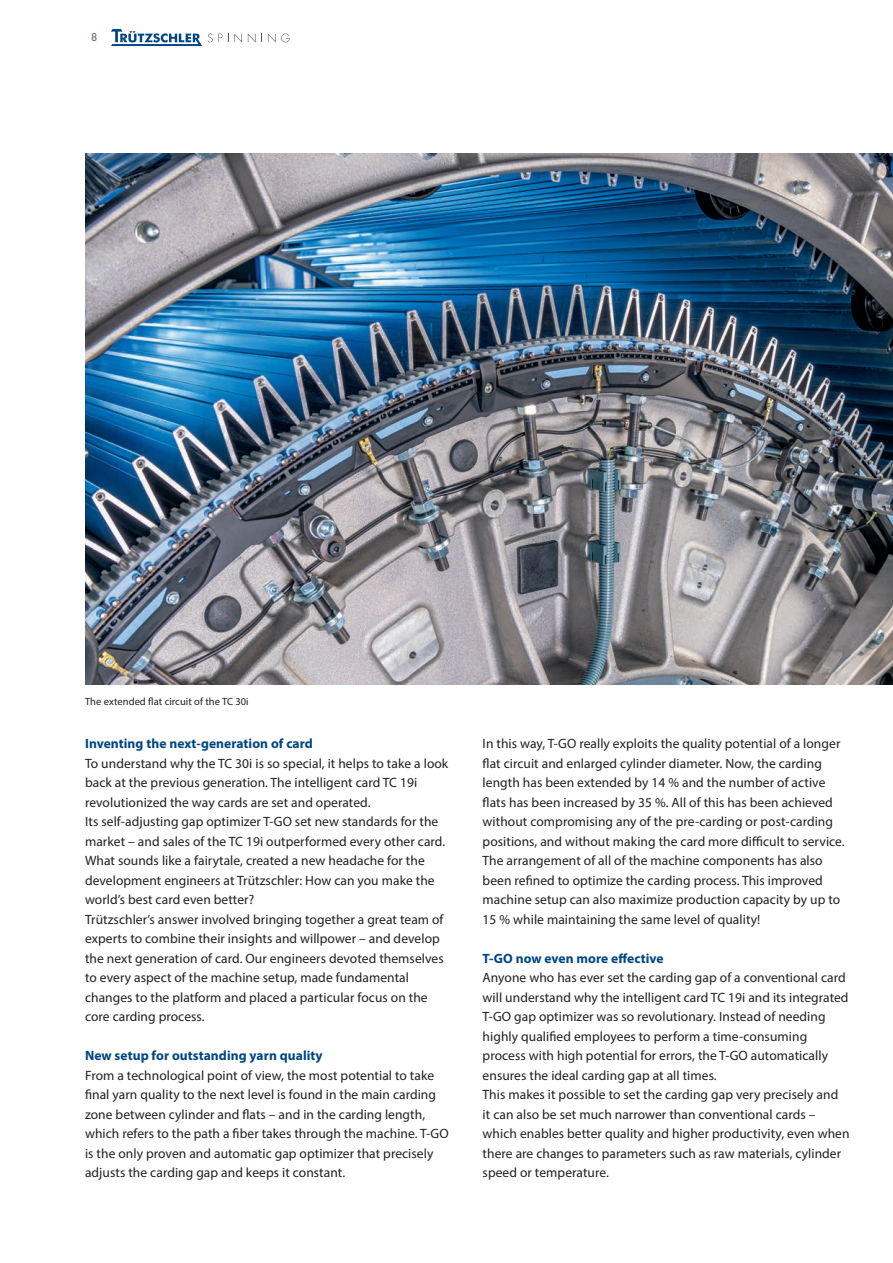
<style>
.page{position:relative;width:893px;height:1263px;background:#fff}
.page>*{position:absolute;margin:0;border:0;box-sizing:border-box;transform-origin:0 0}
.t1{font:13.5px/19.5px "Myriad Pro";letter-spacing:.005em;color:#231f20}
.t2{font:700 13.5px "Myriad Pro";letter-spacing:.005em;color:#004684}
.t3{font:500 12px "Futura PT";color:#68767f}
.t4{font:10.5px "Myriad Pro";letter-spacing:.005em;color:#231f20}
</style>
<div class="page">
<svg style="left:111px;top:29px;width:91px;height:17px"></svg>
<svg style="left:208px;top:34px;width:14px;height:8px"></svg>
<svg style="left:228px;top:34px;width:14px;height:9px"></svg>
<svg style="left:248px;top:34px;width:14px;height:9px"></svg>
<svg style="left:268px;top:34px;width:22px;height:9px"></svg>
<img style="left:85px;top:153px;width:808px;height:532px">
<p class="t3" style="left:91px;top:30px;width:8px">8</p>
<p class="t4" style="left:85px;top:695px;width:165px">The extended flat circuit of the TC 30i</p>
<p class="t2" style="left:85px;top:735px;width:229px">Inventing the next-generation of card</p>
<p class="t1" style="left:85px;top:753px;width:365px">To understand why the TC 30i is so special, it helps to take a look back at the previous generation. The intelligent card TC 19i revolutionized the way cards are set and operated.<br>Its self-adjusting gap optimizer T-GO set new standards for the market – and sales of the TC 19i outperformed every other card.<br>What sounds like a fairytale, created a new headache for the development engineers at Trützschler: How can you make the world’s best card even better?</p>
<p class="t1" style="left:85px;top:909px;width:360px">Trützschler’s answer involved bringing together a great team of experts to combine their insights and willpower – and develop the next generation of card. Our engineers devoted themselves to every aspect of the machine setup, made fundamental changes to the platform and placed a particular focus on the core carding process.</p>
<p class="t2" style="left:85px;top:1047px;width:239px">New setup for outstanding yarn quality</p>
<p class="t1" style="left:85px;top:1065px;width:365px">From a technological point of view, the most potential to take final yarn quality to the next level is found in the main carding zone between cylinder and flats – and in the carding length, which refers to the path a fiber takes through the machine. T-GO is the only proven and automatic gap optimizer that precisely adjusts the carding gap and keeps it constant.</p>
<p class="t1" style="left:483px;top:734px;width:364px">In this way, T-GO really exploits the quality potential of a longer flat circuit and enlarged cylinder diameter. Now, the carding length has been extended by 14 % and the number of active flats has been increased by 35 %. All of this has been achieved without compromising any of the pre-carding or post-carding positions, and without making the card more difficult to service.<br>The arrangement of all of the machine components has also been refined to optimize the carding process. This improved machine setup can also maximize production capacity by up to 15 % while maintaining the same level of quality!</p>
<p class="t2" style="left:483px;top:949px;width:182px">T-GO now even more effective</p>
<p class="t1" style="left:483px;top:968px;width:368px">Anyone who has ever set the carding gap of a conventional card will understand why the intelligent card TC 19i and its integrated T-GO gap optimizer was so revolutionary. Instead of needing highly qualified employees to perform a time-consuming process with high potential for errors, the T-GO automatically ensures the ideal carding gap at all times.<br>This makes it possible to set the carding gap very precisely and<br>it can also be set much narrower than conventional cards – which enables better quality and higher productivity, even when there are changes to parameters such as raw materials, cylinder speed or temperature.</p>
</div>
